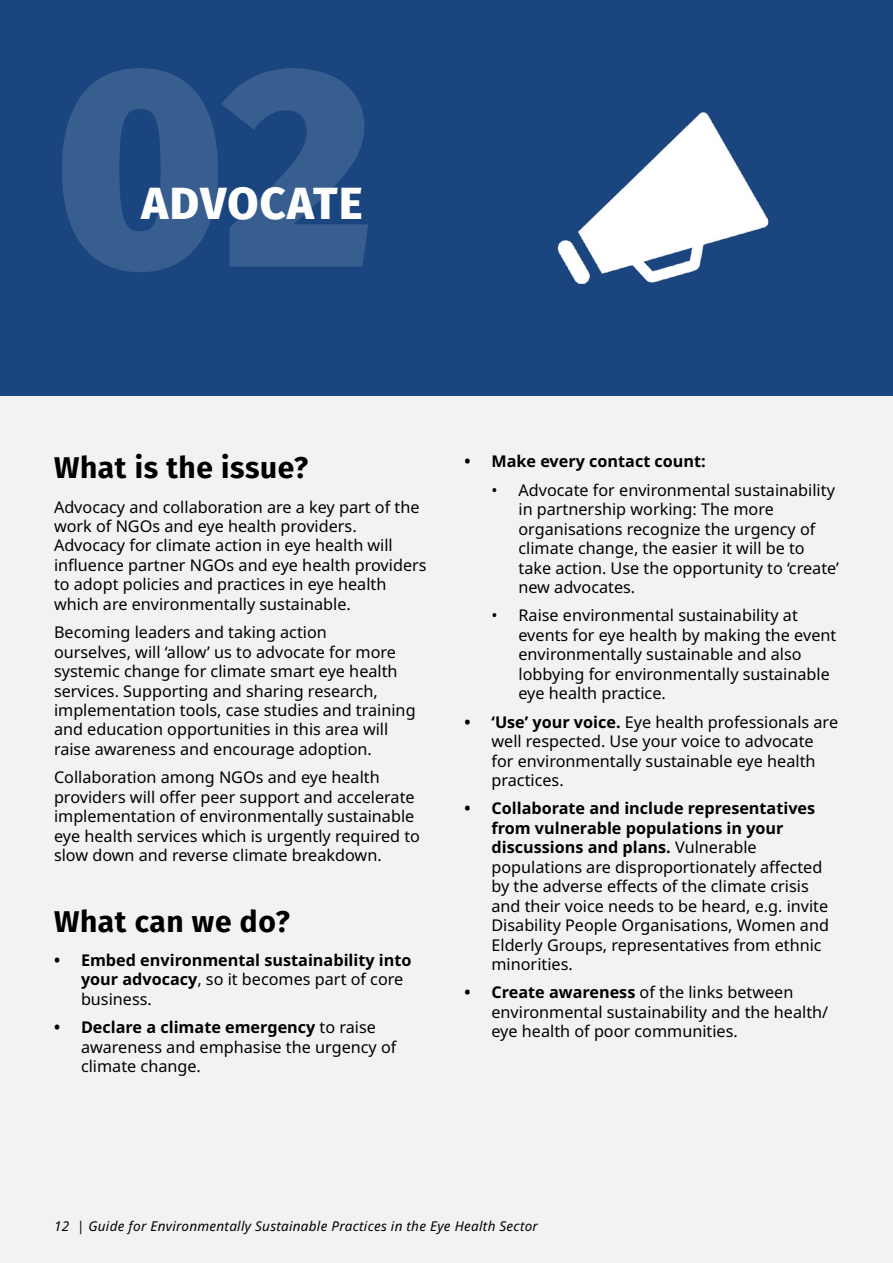
<style>
.page{position:relative;width:893px;height:1263px;background:#f2f2f2}
.page>*{position:absolute;margin:0;border:0;box-sizing:border-box;transform-origin:0 0}
.Key_Areas_of_Action_-_H2{font:800 45px "Fira Sans";letter-spacing:.03em;color:#fff}
.Heading_3{font:700 30px "Fira Sans";letter-spacing:.02em;color:#000}
.Paragraph-black_text{font:16.2px/19.5px "Noto Sans";color:#000}
.Paragraph-black_text-2{font:700 16.2px/19.5px "Noto Sans";color:#000}
.t1{font:italic 13.5px "Noto Sans";letter-spacing:.02em;color:#000}
.s1{font-weight:400}
.s2{font-weight:700}
</style>
<div class="page">
<div style="left:0;top:0;width:893px;height:396px;background:#1b457f"></div>
<svg style="left:62px;top:68px;width:306px;height:204px;fill:#385d8f"></svg>
<img style="left:557px;top:112px;width:212px;height:173px">
<h2 class="Key_Areas_of_Action_-_H2" style="left:142px;top:164px;width:222px">ADVOCATE</h2>
<h3 class="Heading_3" style="left:54px;top:442px;width:256px">What is the issue?</h3>
<p class="Paragraph-black_text" style="left:54px;top:497px;width:374px">Advocacy and collaboration are a key part of the work of NGOs and eye health providers.<br>Advocacy for climate action in eye health will influence partner NGOs and eye health providers to adopt policies and practices in eye health which are environmentally sustainable.</p>
<p class="Paragraph-black_text" style="left:54px;top:623px;width:363px">Becoming leaders and taking action<br>ourselves, will ‘allow’ us to advocate for more systemic change for climate smart eye health services. Supporting and sharing research, implementation tools, case studies and training and education opportunities in this area will raise awareness and encourage adoption.</p>
<p class="Paragraph-black_text" style="left:54px;top:768px;width:368px">Collaboration among NGOs and eye health providers will offer peer support and accelerate implementation of environmentally sustainable eye health services which is urgently required to slow down and reverse climate breakdown.</p>
<h3 class="Heading_3" style="left:54px;top:896px;width:237px">What can we do?</h3>
<p class="Paragraph-black_text-2" style="left:81px;top:951px;width:332px;text-indent:-27px">• Embed environmental sustainability into your advocacy<span class="s1">, so it becomes part of core business.</span></p>
<p class="Paragraph-black_text" style="left:81px;top:1018px;width:317px;text-indent:-27px"><span class="s2">• Declare a climate emergency</span> to raise awareness and emphasise the urgency of climate change.</p>
<p class="Paragraph-black_text-2" style="left:464px;top:452px;width:243px">• Make every contact count:</p>
<p class="Paragraph-black_text" style="left:518px;top:480px;width:322px;text-indent:-27px">• Advocate for environmental sustainability in partnership working: The more organisations recognize the urgency of climate change, the easier it will be to take action. Use the opportunity to ‘create’ new advocates.</p>
<p class="Paragraph-black_text" style="left:518px;top:606px;width:319px;text-indent:-27px">• Raise environmental sustainability at events for eye health by making the event environmentally sustainable and also lobbying for environmentally sustainable eye health practice.</p>
<p class="Paragraph-black_text" style="left:491px;top:712px;width:348px;text-indent:-27px"><span class="s2">• ‘Use’ your voice.</span> Eye health professionals are well respected. Use your voice to advocate for environmentally sustainable eye health practices.</p>
<p class="Paragraph-black_text" style="left:491px;top:799px;width:339px;text-indent:-27px"><span class="s2">• Collaborate and include representatives from vulnerable populations in your discussions and plans.</span> Vulnerable populations are disproportionately affected by the adverse effects of the climate crisis and their voice needs to be heard, e.g. invite Disability People Organisations, Women and Elderly Groups, representatives from ethnic minorities.</p>
<p class="Paragraph-black_text" style="left:491px;top:983px;width:338px;text-indent:-27px"><span class="s2">• Create awareness</span> of the links between environmental sustainability and the health/ eye health of poor communities.</p>
<p class="t1" style="left:54px;top:1216px;width:485px">12 | Guide for Environmentally Sustainable Practices in the Eye Health Sector</p>
</div>
